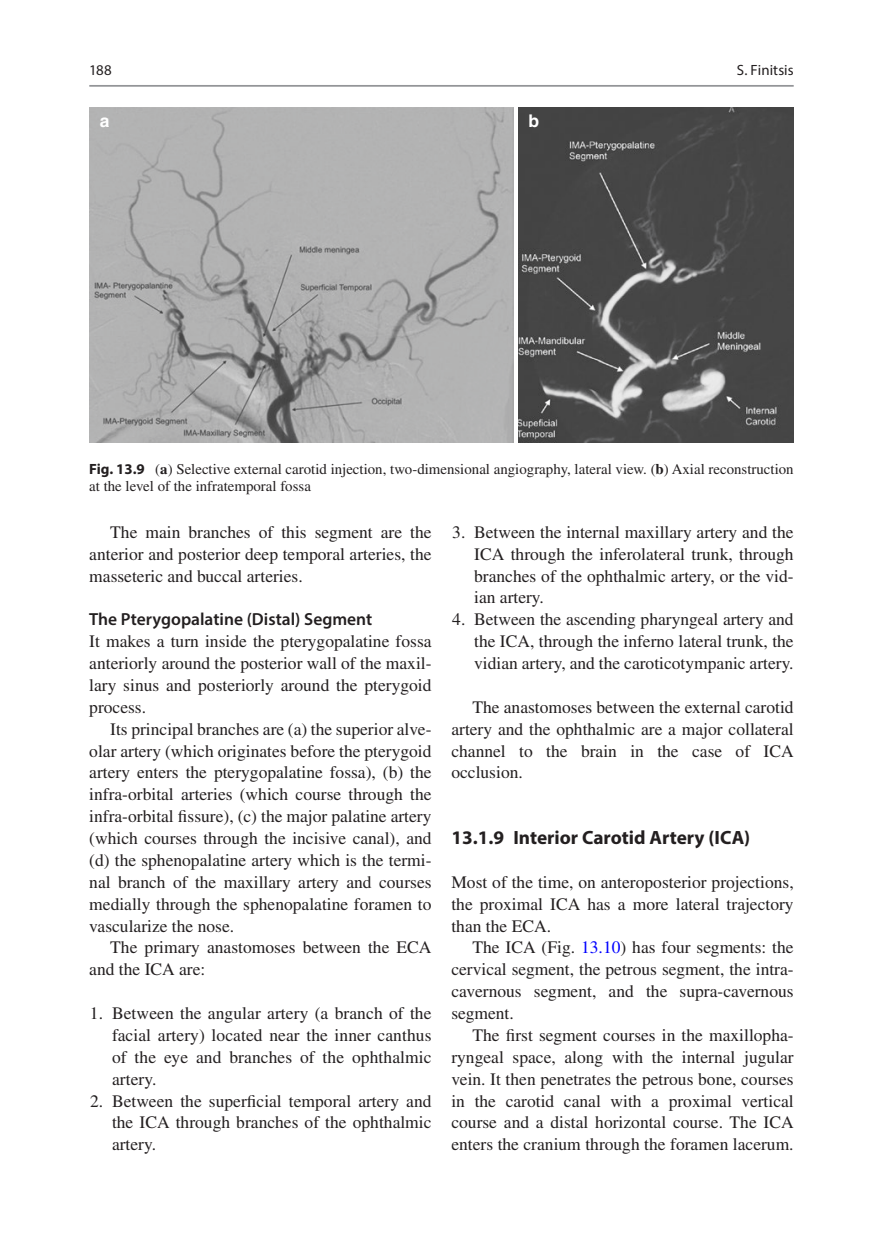
<style>
.page{position:relative;width:883px;height:1260px;background:#fff}
.page>*{position:absolute;margin:0;border:0;box-sizing:border-box;transform-origin:0 0}
.t1{font:700 19.25px "Myriad Pro";color:#231f20}
.t2{font:17.5px/21.9px "Times LT Std";color:#231f20;text-align:justify}
.t3{font:600 17.5px "Myriad Pro";color:#231f20}
.t4{font:700 17.5px "Helvetica";color:#fff}
.t5{font:14.88px/17.5px "Times LT Std";color:#231f20}
.t6{font:14.88px "Myriad Pro Regular 2";letter-spacing:.005em;color:#231f20}
.t7{font:14.88px "Myriad Pro";color:#231f20}
.s1{font-family:"Myriad Pro";font-weight:700}
.s2{font-weight:700}
.s3{color:#00f}
</style>
<div class="page">
<img style="left:519px;top:107px;width:274px;height:335px">
<img style="left:90px;top:107px;width:424px;height:335px">
<hr style="left:89px;top:85px;width:705px;height:2px;background:#939598">
<p class="t7" style="left:89px;top:61px;width:24px">188</p>
<p class="t4" style="left:100px;top:110px;width:11px">a</p>
<p class="t4" style="left:528px;top:110px;width:12px">b</p>
<p class="t6" style="left:737px;top:61px;width:58px">S. Finitsis</p>
<p class="t5" style="left:89px;top:460px;width:706px"><span class="s1">Fig. 13.9</span> (<span class="s2">a</span>) Selective external carotid injection, two-dimensional angiography, lateral view. (<span class="s2">b</span>) Axial reconstruction at the level of the infratemporal fossa</p>
<p class="t2" style="left:89px;top:521px;width:344px;text-indent:21px">The main branches of this segment are the anterior and posterior deep temporal arteries, the masseteric and buccal arteries.</p>
<p class="t3" style="left:89px;top:608px;width:285px">The Pterygopalatine (Distal) Segment</p>
<p class="t2" style="left:89px;top:630px;width:344px">It makes a turn inside the pterygopalatine fossa anteriorly around the posterior wall of the maxil&shy;lary sinus and posteriorly around the pterygoid process.</p>
<p class="t2" style="left:89px;top:718px;width:344px;text-indent:21px">Its principal branches are (a) the superior alve&shy;olar artery (which originates before the pterygoid artery enters the pterygopalatine fossa), (b) the infra-orbital arteries (which course through the infra-orbital fissure), (c) the major palatine artery (which courses through the incisive canal), and (d) the sphenopalatine artery which is the termi&shy;nal branch of the maxillary artery and courses medially through the sphenopalatine foramen to vascularize the nose.</p>
<p class="t2" style="left:89px;top:937px;width:344px;text-indent:21px">The primary anastomoses between the ECA and the ICA are:</p>
<p class="t2" style="left:112px;top:1002px;width:321px;text-indent:-22px">1. Between the angular artery (a branch of the facial artery) located near the inner canthus of the eye and branches of the ophthalmic artery.</p>
<p class="t2" style="left:112px;top:1090px;width:321px;text-indent:-22px">2. Between the superficial temporal artery and the ICA through branches of the ophthalmic artery.</p>
<p class="t2" style="left:474px;top:521px;width:321px;text-indent:-22px">3. Between the internal maxillary artery and the ICA through the inferolateral trunk, through branches of the ophthalmic artery, or the vid&shy;ian artery.</p>
<p class="t2" style="left:474px;top:608px;width:321px;text-indent:-22px">4. Between the ascending pharyngeal artery and the ICA, through the inferno lateral trunk, the vidian artery, and the caroticotympanic artery.</p>
<p class="t2" style="left:451px;top:696px;width:344px;text-indent:21px">The anastomoses between the external carotid artery and the ophthalmic are a major collateral channel to the brain in the case of ICA occlusion.</p>
<p class="t1" style="left:451px;top:825px;width:300px">13.1.9 Interior Carotid Artery (ICA)</p>
<p class="t2" style="left:451px;top:871px;width:344px">Most of the time, on anteroposterior projections, the proximal ICA has a more lateral trajectory than the ECA.</p>
<p class="t2" style="left:451px;top:937px;width:344px;text-indent:21px">The ICA (Fig. <span class="s3">13.10</span>) has four segments: the cervical segment, the petrous segment, the intra&shy;cavernous segment, and the supra-cavernous segment.</p>
<p class="t2" style="left:451px;top:1024px;width:344px;text-indent:21px">The first segment courses in the maxillopha&shy;ryngeal space, along with the internal jugular vein. It then penetrates the petrous bone, courses in the carotid canal with a proximal vertical course and a distal horizontal course. The ICA enters the cranium through the foramen lacerum.</p>
</div>
